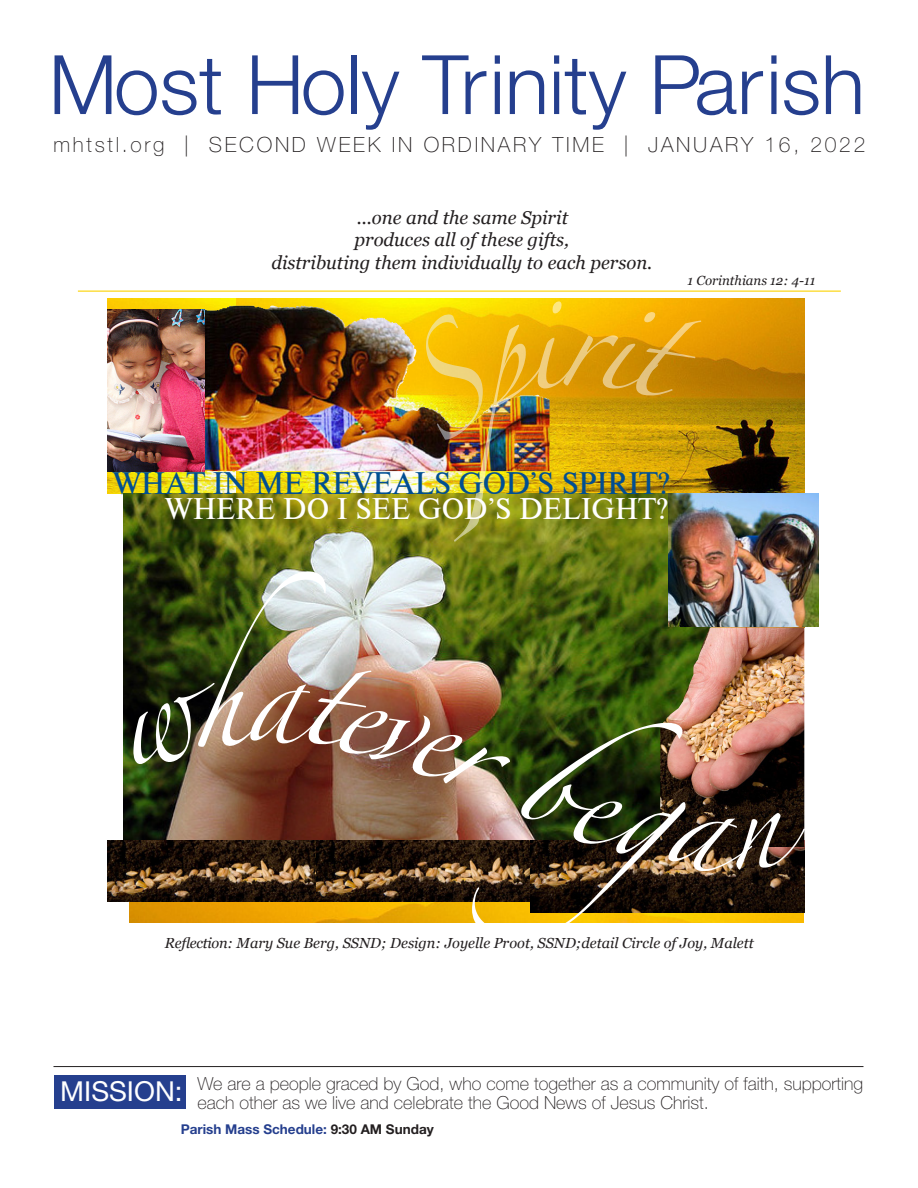
<style>
.page{position:relative;width:918px;height:1188px;background:#fff}
.page>*{position:absolute;margin:0;border:0;box-sizing:border-box;transform-origin:0 0}
.t1{font:300 82.2px "Helvetica Neue";color:#253f8e}
.t2{font:32.55px "Nimbus Rom D";letter-spacing:-.01em;color:#004e92}
.t3{font:31.2px "Nimbus Rom D";color:#fff}
.t4{font:27.45px "Helvetica Neue";color:#fff}
.t5{font:100 21px "Helvetica Neue";letter-spacing:.13em;color:#231f20}
.t6{font:italic 18.6px/22.4px "Georgia";color:#231f20;text-align:center}
.t7{font:100 18px "Helvetica Neue";color:#231f20}
.t8{font:italic 14.55px "Georgia";color:#231f20}
.t9{font:700 13.5px "Helvetica Neue";color:#253f8e}
.t10{font:italic 13.2px "Georgia";color:#231f20}
.s1{color:#231f20}
</style>
<div class="page">
<div style="left:54px;top:1076px;width:132px;height:33px;background:#253f8e"></div>
<hr style="left:53px;top:1066px;width:810px;height:1px;background:#231f20">
<img style="left:129px;top:901px;width:675px;height:22px">
<hr style="left:78px;top:291px;width:763px;height:1px;background:#fcd201">
<img style="left:108px;top:299px;width:129px;height:195px">
<img style="left:237px;top:299px;width:568px;height:328px">
<img style="left:179px;top:305px;width:214px;height:166px">
<img style="left:124px;top:494px;width:586px;height:347px">
<img style="left:107px;top:841px;width:210px;height:60px">
<img style="left:317px;top:841px;width:149px;height:60px">
<img style="left:687px;top:881px;width:117px;height:31px">
<img style="left:660px;top:627px;width:144px;height:53px">
<img style="left:108px;top:310px;width:96px;height:161px">
<img style="left:668px;top:494px;width:151px;height:132px">
<img style="left:123px;top:569px;width:388px;height:234px">
<img style="left:466px;top:757px;width:221px;height:166px">
<img style="left:519px;top:680px;width:286px;height:201px">
<img style="left:393px;top:444px;width:207px;height:98px">
<img style="left:382px;top:298px;width:320px;height:146px">
<p class="t1" style="left:49px;top:35px;width:818px">Most Holy Trinity Parish</p>
<p class="t5" style="left:53px;top:133px;width:813px">mhtstl.org | SECOND WEEK IN ORDINARY TIME | JANUARY 16, 2022</p>
<p class="t6" style="left:271px;top:206px;width:382px">...one and the same Spirit<br>produces all of these gifts,<br>distributing them individually to each person.</p>
<p class="t10" style="left:688px;top:272px;width:129px">1 Corinthians 12: 4-11</p>
<p class="t2" style="left:112px;top:465px;width:560px">WHAT IN ME REVEALS GOD’S SPIRIT?</p>
<p class="t3" style="left:165px;top:492px;width:506px">WHERE DO I SEE GOD’S DELIGHT?</p>
<p class="t8" style="left:165px;top:934px;width:590px">Reflection: Mary Sue Berg, SSND; Design: Joyelle Proot, SSND;detail Circle of Joy, Malett</p>
<p class="t7" style="left:197px;top:1073px;width:667px">We are a people graced by God, who come together as a community of faith, supporting</p>
<p class="t4" style="left:60px;top:1075px;width:124px">MISSION:</p>
<p class="t7" style="left:197px;top:1093px;width:513px">each other as we live and celebrate the Good News of Jesus Christ.</p>
<p class="t9" style="left:181px;top:1121px;width:255px">Parish Mass Schedule: <span class="s1">9:30 AM Sunday</span></p>
</div>
